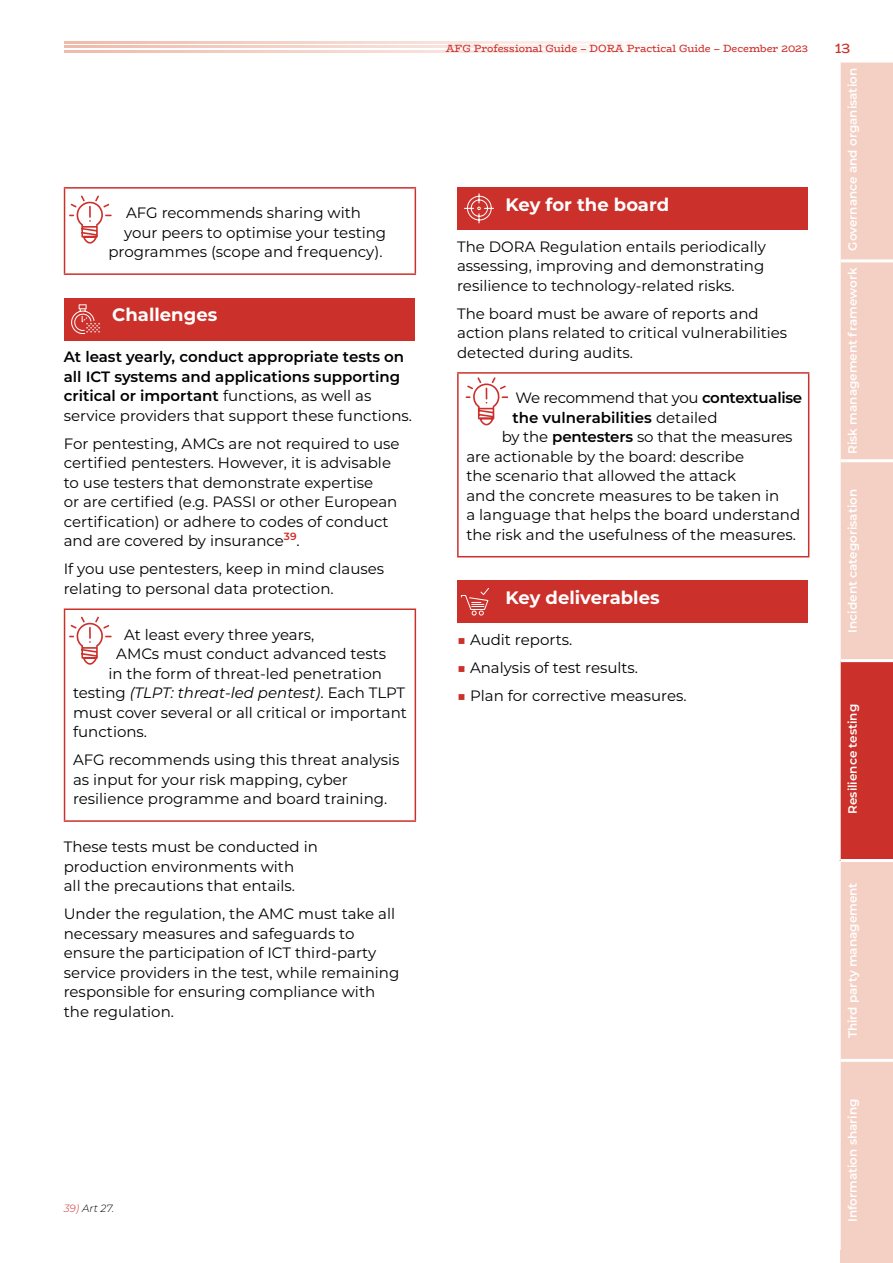
<style>
.page{position:relative;width:893px;height:1263px;background:#fff}
.page>*{position:absolute;margin:0;border:0;box-sizing:border-box;transform-origin:0 0}
.t1{font:700 18px "Montserrat";color:#fff}
.t2{font:15px/19.5px "Montserrat";color:#000}
.t3{font:600 15px/19.5px "Montserrat";color:#000}
.t4{font:italic 15px "Montserrat";color:#000}
.t5{font:15px "Montserrat";letter-spacing:-.02em;color:#000}
.t6{font:15px "Bio Rhyme";color:#cc302b}
.t7{font:600 12px "Montserrat";color:#fff}
.t8{font:10.5px "Bio Rhyme";letter-spacing:-.005em;color:#cc302b}
.t9{font:italic 300 10.5px "Montserrat";color:#000}
.s1{font-weight:400}
.s2{font-style:normal}
.s3{color:#cc302b}
.s4{font-weight:600}
</style>
<div class="page">
<hr style="left:64px;top:50px;width:638px;height:2px;background:#efbbab">
<hr style="left:64px;top:46px;width:638px;height:2px;background:#efbbab">
<hr style="left:64px;top:41px;width:638px;height:3px;background:#efbbab">
<hr style="left:64px;top:187px;width:352px;height:2px;background:#cc302b">
<hr style="left:64px;top:189px;width:1px;height:84px;background:#cc302b">
<hr style="left:415px;top:189px;width:1px;height:84px;background:#cc302b">
<hr style="left:64px;top:273px;width:352px;height:2px;background:#cc302b">
<div style="left:64px;top:298px;width:351px;height:42px;background:#cc302b"></div>
<hr style="left:64px;top:608px;width:352px;height:2px;background:#cc302b">
<hr style="left:64px;top:610px;width:1px;height:210px;background:#cc302b">
<hr style="left:415px;top:610px;width:1px;height:210px;background:#cc302b">
<hr style="left:64px;top:820px;width:352px;height:2px;background:#cc302b">
<div style="left:457px;top:187px;width:351px;height:43px;background:#cc302b"></div>
<hr style="left:457px;top:372px;width:352px;height:2px;background:#cc302b">
<hr style="left:457px;top:374px;width:2px;height:182px;background:#cc302b">
<hr style="left:808px;top:374px;width:1px;height:182px;background:#cc302b">
<hr style="left:457px;top:556px;width:352px;height:1px;background:#cc302b">
<div style="left:457px;top:580px;width:351px;height:43px;background:#cc302b"></div>
<svg style="left:466px;top:377px;width:42px;height:48px"></svg>
<svg style="left:69px;top:617px;width:43px;height:48px"></svg>
<svg style="left:69px;top:196px;width:43px;height:48px"></svg>
<svg style="left:71px;top:304px;width:29px;height:30px"></svg>
<svg style="left:464px;top:193px;width:30px;height:30px"></svg>
<svg style="left:461px;top:588px;width:28px;height:27px"></svg>
<div style="left:841px;top:63px;width:52px;height:1188px;background:#f4cfc3"></div>
<div style="left:839px;top:661px;width:54px;height:199px;background:#cc302b"></div>
<hr style="left:841px;top:1059px;width:52px;height:3px;background:#fff">
<hr style="left:838px;top:661px;width:3px;height:199px;background:#fff">
<hr style="left:841px;top:859px;width:52px;height:3px;background:#fff">
<hr style="left:841px;top:659px;width:52px;height:3px;background:#fff">
<hr style="left:841px;top:459px;width:52px;height:3px;background:#fff">
<hr style="left:841px;top:259px;width:52px;height:3px;background:#fff">
<div style="left:841px;top:1251px;width:52px;height:12px;background:#f4cfc3"></div>
<p class="t2" style="left:126px;top:203px;width:236px">AFG recommends sharing with</p>
<p class="t2" style="left:124px;top:222px;width:264px">your peers to optimise your testing</p>
<p class="t2" style="left:108px;top:242px;width:276px">programmes (scope and frequency).</p>
<p class="t1" style="left:112px;top:302px;width:106px">Challenges</p>
<p class="t3" style="left:64px;top:347px;width:350px">At least yearly, conduct appropriate tests on all ICT systems and applications supporting critical or important <span class="s1">functions, as well as service providers that support these functions.</span></p>
<p class="t2" style="left:64px;top:433px;width:337px">For pentesting, AMCs are not required to use certified pentesters. However, it is advisable to use testers that demonstrate expertise<br>or are certified (e.g. PASSI or other European certification) or adhere to codes of conduct and are covered by insurance<sup>39</sup>.</p>
<p class="t2" style="left:64px;top:559px;width:322px">If you use pentesters, keep in mind clauses relating to personal data protection.</p>
<p class="t2" style="left:124px;top:624px;width:192px">At least every three years,</p>
<p class="t2" style="left:116px;top:643px;width:271px">AMCs must conduct advanced tests</p>
<p class="t2" style="left:108px;top:663px;width:275px">in the form of threat-led penetration</p>
<p class="t4" style="left:73px;top:682px;width:334px"><span class="s2">testing</span> (TLPT: threat-led pentest)<span class="s2">. Each TLPT</span></p>
<p class="t2" style="left:73px;top:702px;width:335px">must cover several or all critical or important</p>
<p class="t2" style="left:73px;top:721px;width:76px">functions.</p>
<p class="t2" style="left:73px;top:749px;width:328px">AFG recommends using this threat analysis as input for your risk mapping, cyber resilience programme and board training.</p>
<p class="t2" style="left:64px;top:837px;width:256px">These tests must be conducted in production environments with<br>all the precautions that entails.</p>
<p class="t2" style="left:64px;top:904px;width:337px">Under the regulation, the AMC must take all necessary measures and safeguards to ensure the participation of ICT third-party service providers in the test, while remaining responsible for ensuring compliance with the regulation.</p>
<p class="t9" style="left:64px;top:1201px;width:52px"><span class="s3">39)</span> Art 27.</p>
<p class="t8" style="left:446px;top:40px;width:364px">AFG Professional Guide – DORA Practical Guide – December 2023</p>
<p class="t6" style="left:835px;top:36px;width:17px">13</p>
<p class="t1" style="left:506px;top:191px;width:165px">Key for the board</p>
<p class="t2" style="left:457px;top:236px;width:310px;text-align:justify">The DORA Regulation entails periodically assessing, improving and demonstrating resilience to technology-related risks.</p>
<p class="t2" style="left:457px;top:303px;width:332px">The board must be aware of reports and action plans related to critical vulnerabilities detected during audits.</p>
<p class="t5" style="left:515px;top:388px;width:288px">We recommend that you <span class="s4">contextualise</span></p>
<p class="t3" style="left:512px;top:407px;width:207px">the vulnerabilities <span class="s1">detailed</span></p>
<p class="t2" style="left:502px;top:427px;width:292px">by the <span class="s4">pentesters</span> so that the measures</p>
<p class="t2" style="left:466px;top:446px;width:279px">are actionable by the board: describe</p>
<p class="t2" style="left:466px;top:466px;width:271px">the scenario that allowed the attack</p>
<p class="t2" style="left:466px;top:485px;width:314px">and the concrete measures to be taken in</p>
<p class="t2" style="left:466px;top:505px;width:335px">a language that helps the board understand</p>
<p class="t2" style="left:466px;top:524px;width:331px">the risk and the usefulness of the measures.</p>
<p class="t1" style="left:506px;top:584px;width:155px">Key deliverables</p>
<p class="t2" style="left:457px;top:629px;width:117px"><span class="s3">■</span> Audit reports.</p>
<p class="t2" style="left:457px;top:657px;width:183px"><span class="s3">■</span> Analysis of test results.</p>
<p class="t2" style="left:457px;top:685px;width:231px"><span class="s3">■</span> Plan for corrective measures.</p>
<p class="t7" style="left:844px;top:251px;width:184px;rotate:-90deg">Governance and organisation</p>
<p class="t7" style="left:844px;top:454px;width:188px;rotate:-90deg">Risk management framework</p>
<p class="t7" style="left:844px;top:633px;width:145px;rotate:-90deg">Incident categorisation</p>
<p class="t7" style="left:844px;top:814px;width:111px;rotate:-90deg">Resilience testing</p>
<p class="t7" style="left:844px;top:1038px;width:157px;rotate:-90deg">Third party management</p>
<p class="t7" style="left:844px;top:1222px;width:125px;rotate:-90deg">Information sharing</p>
</div>
